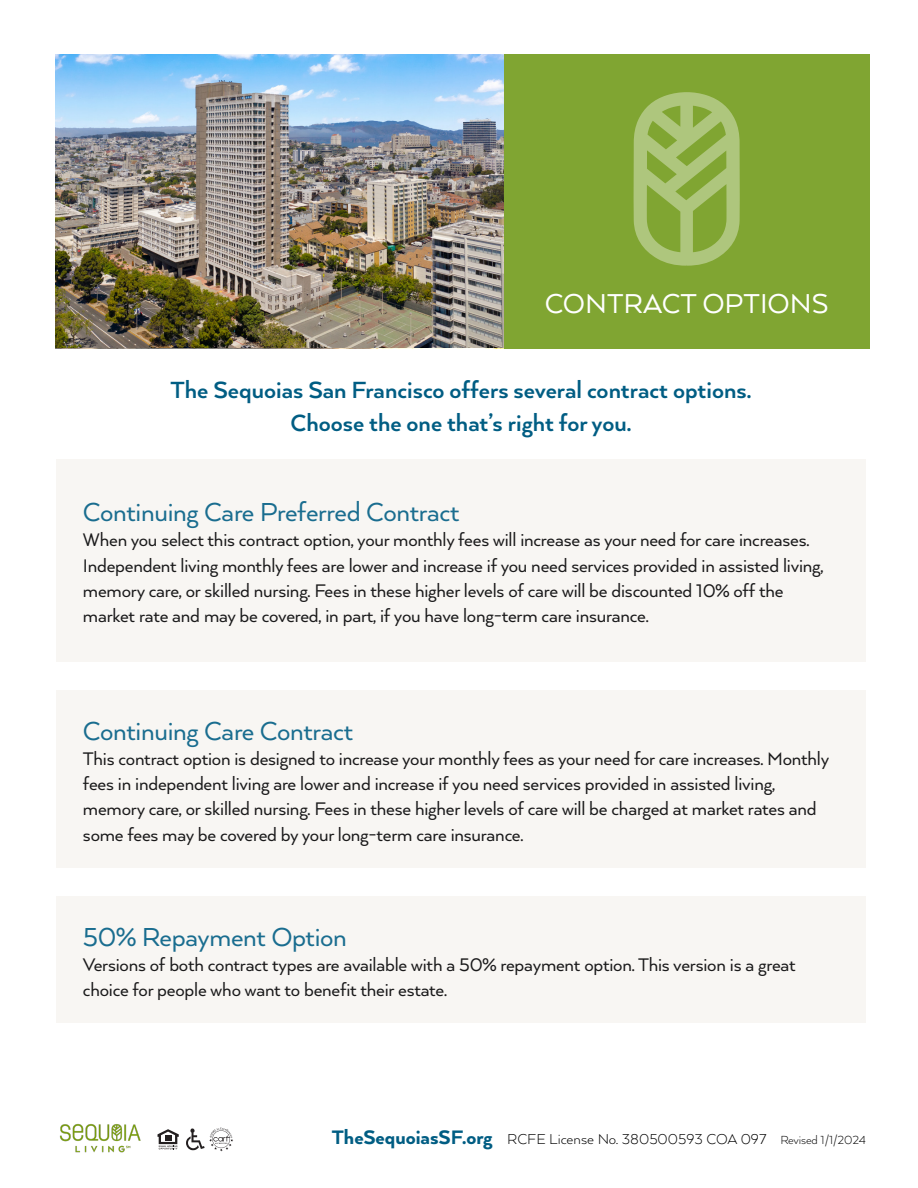
<style>
.page{position:relative;width:918px;height:1188px;background:#fff}
.page>*{position:absolute;margin:0;border:0;box-sizing:border-box;transform-origin:0 0}
.t1{font:31.5px "Arquitecta";color:#fff}
.t2{font:30px "Arquitecta";letter-spacing:-.01em;color:#005d83}
.t3{font:700 27px/32.4px "Arquitecta";color:#005d83;text-align:center}
.t4{font:21px/25.2px "Arquitecta";letter-spacing:-.01em;color:#000001}
.t5{font:300 16.5px "Arquitecta";color:#000001}
.s1{font-weight:800;font-size:22.5px;color:#005d83}
.s2{font-size:13.5px}
</style>
<div class="page">
<img style="left:59px;top:1123px;width:82px;height:30px">
<svg style="left:158px;top:1129px;width:21px;height:20px"></svg>
<svg style="left:186px;top:1127px;width:47px;height:24px"></svg>
<img style="left:56px;top:54px;width:448px;height:294px">
<div style="left:504px;top:54px;width:365px;height:294px;background:#80a532"></div>
<svg style="left:634px;top:92px;width:106px;height:174px"></svg>
<div style="left:56px;top:459px;width:810px;height:203px;background:#f8f5f2"></div>
<div style="left:56px;top:690px;width:810px;height:178px;background:#f8f5f2"></div>
<div style="left:56px;top:896px;width:810px;height:127px;background:#f8f5f2"></div>
<p class="t1" style="left:545px;top:284px;width:285px">CONTRACT OPTIONS</p>
<p class="t3" style="left:171px;top:373px;width:582px">The Sequoias San Francisco offers several contract options.<br>Choose the one that’s right for you.</p>
<h2 class="t2" style="left:83px;top:494px;width:378px">Continuing Care Preferred Contract</h2>
<p class="t4" style="left:83px;top:527px;width:742px">When you select this contract option, your monthly fees will increase as your need for care increases.<br>Independent living monthly fees are lower and increase if you need services provided in assisted living, memory care, or skilled nursing. Fees in these higher levels of care will be discounted 10% off the market rate and may be covered, in part, if you have long-term care insurance.</p>
<h2 class="t2" style="left:83px;top:712px;width:272px">Continuing Care Contract</h2>
<p class="t4" style="left:83px;top:745px;width:748px">This contract option is designed to increase your monthly fees as your need for care increases. Monthly fees in independent living are lower and increase if you need services provided in assisted living, memory care, or skilled nursing. Fees in these higher levels of care will be charged at market rates and some fees may be covered by your long-term care insurance.</p>
<h2 class="t2" style="left:83px;top:918px;width:265px">50% Repayment Option</h2>
<p class="t4" style="left:83px;top:951px;width:714px">Versions of both contract types are available with a 50% repayment option. This version is a great choice for people who want to benefit their estate.</p>
<p class="t5" style="left:332px;top:1129px;width:536px"><span class="s1">TheSequoiasSF.org</span> RCFE License No. 380500593 COA 097 <span class="s2">Revised 1/1/2024</span></p>
</div>
